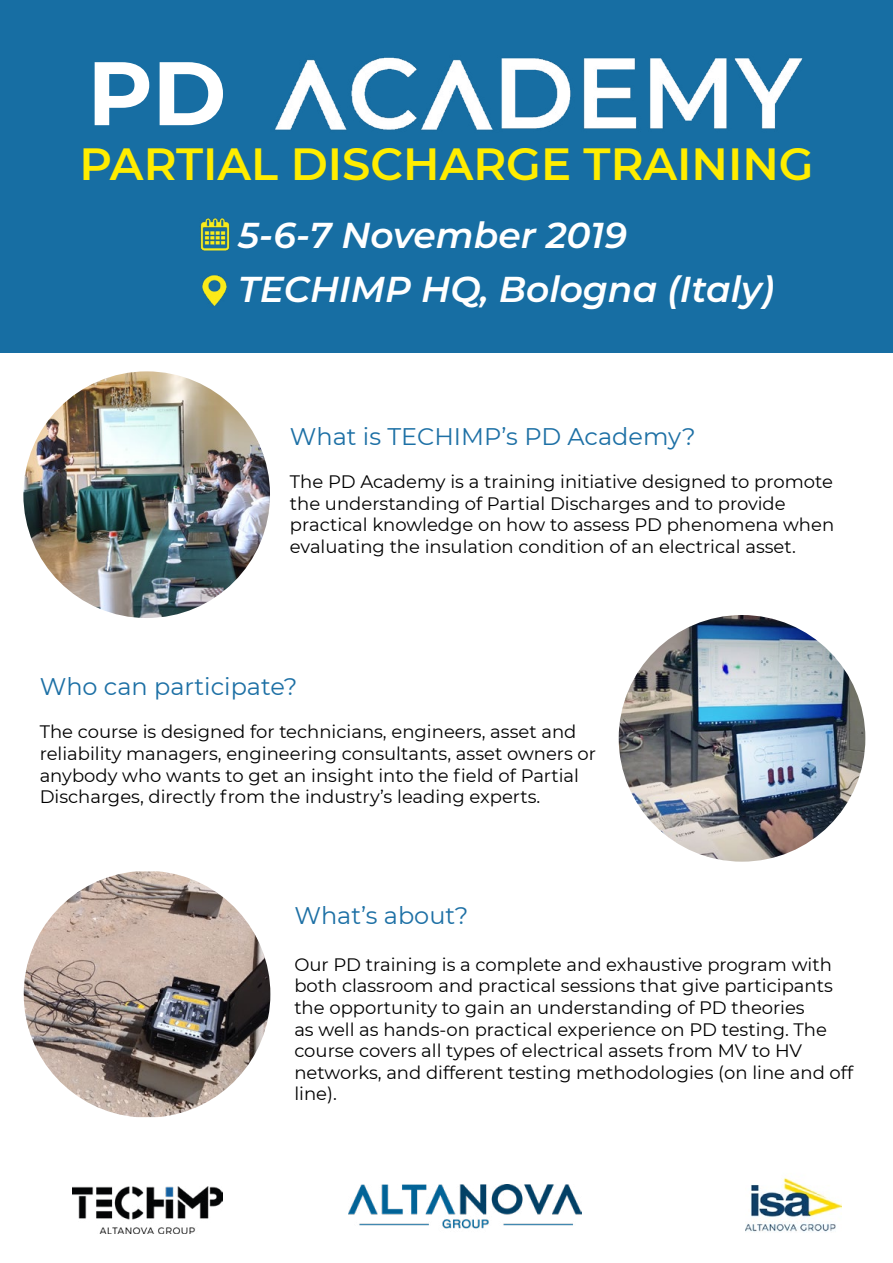
<style>
.page{position:relative;width:893px;height:1263px;background:#fff}
.page>*{position:absolute;margin:0;border:0;box-sizing:border-box;transform-origin:0 0}
.t1{font:700 90px "Montserrat";color:#fff}
.t2{font:600 45px "Montserrat";color:#ffed00}
.t3{font:italic 600 36px/54px "Montserrat";color:#fff}
.t4{font:24px "Montserrat";color:#1d70a5}
.t5{font:18px/21.6px "Montserrat";color:#000}
</style>
<div class="page">
<img style="left:72px;top:1186px;width:150px;height:47px">
<img style="left:746px;top:1177px;width:95px;height:56px">
<img style="left:348px;top:1185px;width:234px;height:44px">
<div style="left:0;top:1px;width:893px;height:352px;background:#176ea3"></div>
<img style="left:275px;top:57px;width:528px;height:73px">
<img style="left:23px;top:371px;width:247px;height:247px;border-radius:123px">
<img style="left:619px;top:615px;width:246px;height:247px;border-radius:123px">
<img style="left:24px;top:871px;width:246px;height:246px">
<img style="left:200px;top:218px;width:30px;height:33px">
<img style="left:202px;top:275px;width:25px;height:31px">
<h1 class="t1" style="left:87px;top:28px;width:141px">PD</h1>
<h2 class="t2" style="left:79px;top:132px;width:736px">PARTIAL DISCHARGE TRAINING</h2>
<h3 class="t3" style="left:238px;top:207px;width:538px">5-6-7 November 2019<br>TECHIMP HQ, Bologna (Italy)</h3>
<h3 class="t4" style="left:290px;top:420px;width:407px">What is TECHIMP’s PD Academy?</h3>
<p class="t5" style="left:290px;top:470px;width:546px">The PD Academy is a training initiative designed to promote the understanding of Partial Discharges and to provide practical knowledge on how to assess PD phenomena when evaluating the insulation condition of an electrical asset.</p>
<h3 class="t4" style="left:40px;top:670px;width:259px">Who can participate?</h3>
<p class="t5" style="left:40px;top:720px;width:558px">The course is designed for technicians, engineers, asset and reliability managers, engineering consultants, asset owners or anybody who wants to get an insight into the field of Partial Discharges, directly from the industry’s leading experts.</p>
<h3 class="t4" style="left:294px;top:899px;width:176px">What’s about?</h3>
<p class="t5" style="left:294px;top:953px;width:560px">Our PD training is a complete and exhaustive program with both classroom and practical sessions that give participants the opportunity to gain an understanding of PD theories<br>as well as hands-on practical experience on PD testing. The course covers all types of electrical assets from MV to HV networks, and different testing methodologies (on line and off line).</p>
</div>
